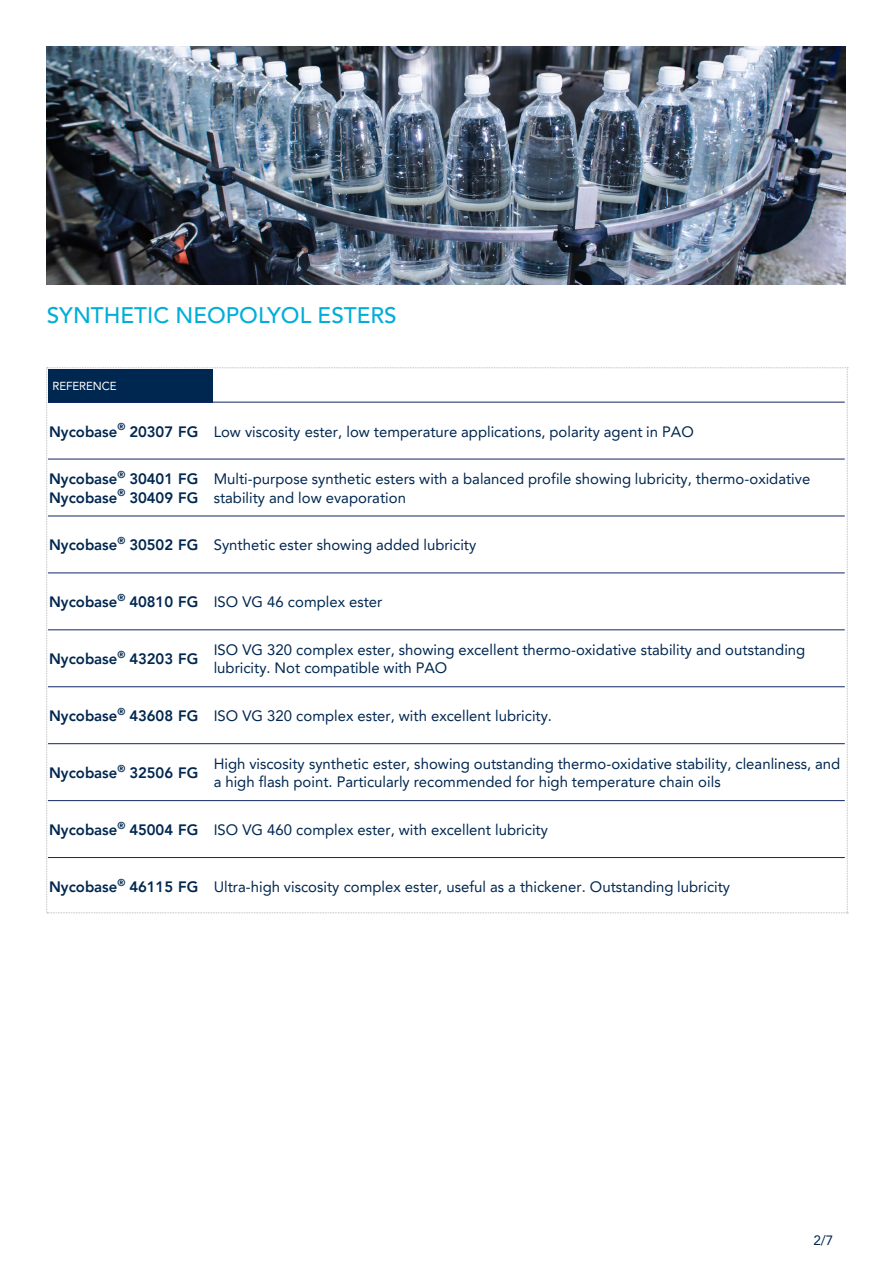
<style>
.page{position:relative;width:893px;height:1263px;background:#fff}
.page>*{position:absolute;margin:0;border:0;box-sizing:border-box;transform-origin:0 0}
.t1{font:500 22.5px "Avenir LT Pro";color:#00aed8}
.t2{font:15px/18px "Avenir LT Pro";color:#002750}
.t3{font:800 15px/18px "Avenir LT Pro";letter-spacing:-.005em;color:#002750}
.t4{font:13.5px "Avenir LT Pro";color:#002750}
.t5{font:11.7px "Avenir LT Pro";letter-spacing:-.005em;color:#fff}
.s1{font-weight:800}
</style>
<div class="page">
<img style="left:47px;top:47px;width:798px;height:238px">
<svg style="left:46px;top:367px;width:802px;height:546px"></svg>
<h1 class="t1" style="left:47px;top:302px;width:352px">SYNTHETIC NEOPOLYOL ESTERS</h1>
<p class="t5" style="left:52px;top:379px;width:66px">REFERENCE</p>
<p class="t2" style="left:49px;top:422px;width:646px"><span class="s1">Nycobase</span><sup>®</sup> <span class="s1">20307 FG</span> Low viscosity ester, low temperature applications, polarity agent in PAO</p>
<p class="t3" style="left:49px;top:470px;width:151px">Nycobase<sup>®</sup> 30401 FG<br>Nycobase<sup>®</sup> 30409 FG</p>
<p class="t2" style="left:214px;top:470px;width:598px">Multi-purpose synthetic esters with a balanced profile showing lubricity, thermo-oxidative stability and low evaporation</p>
<p class="t2" style="left:49px;top:536px;width:429px"><span class="s1">Nycobase</span><sup>®</sup> <span class="s1">30502 FG</span> Synthetic ester showing added lubricity</p>
<p class="t2" style="left:49px;top:593px;width:335px"><span class="s1">Nycobase</span><sup>®</sup> <span class="s1">40810 FG</span> ISO VG 46 complex ester</p>
<p class="t3" style="left:49px;top:650px;width:151px">Nycobase<sup>®</sup> 43203 FG</p>
<p class="t2" style="left:214px;top:641px;width:593px">ISO VG 320 complex ester, showing excellent thermo-oxidative stability and outstanding lubricity. Not compatible with PAO</p>
<p class="t2" style="left:49px;top:707px;width:504px"><span class="s1">Nycobase</span><sup>®</sup> <span class="s1">43608 FG</span> ISO VG 320 complex ester, with excellent lubricity.</p>
<p class="t3" style="left:49px;top:764px;width:151px">Nycobase<sup>®</sup> 32506 FG</p>
<p class="t2" style="left:214px;top:755px;width:628px">High viscosity synthetic ester, showing outstanding thermo-oxidative stability, cleanliness, and a high flash point. Particularly recommended for high temperature chain oils</p>
<p class="t2" style="left:49px;top:821px;width:500px"><span class="s1">Nycobase</span><sup>®</sup> <span class="s1">45004 FG</span> ISO VG 460 complex ester, with excellent lubricity</p>
<p class="t2" style="left:49px;top:878px;width:682px"><span class="s1">Nycobase</span><sup>®</sup> <span class="s1">46115 FG</span> Ultra-high viscosity complex ester, useful as a thickener. Outstanding lubricity</p>
<p class="t4" style="left:813px;top:1232px;width:22px">2/7</p>
</div>
